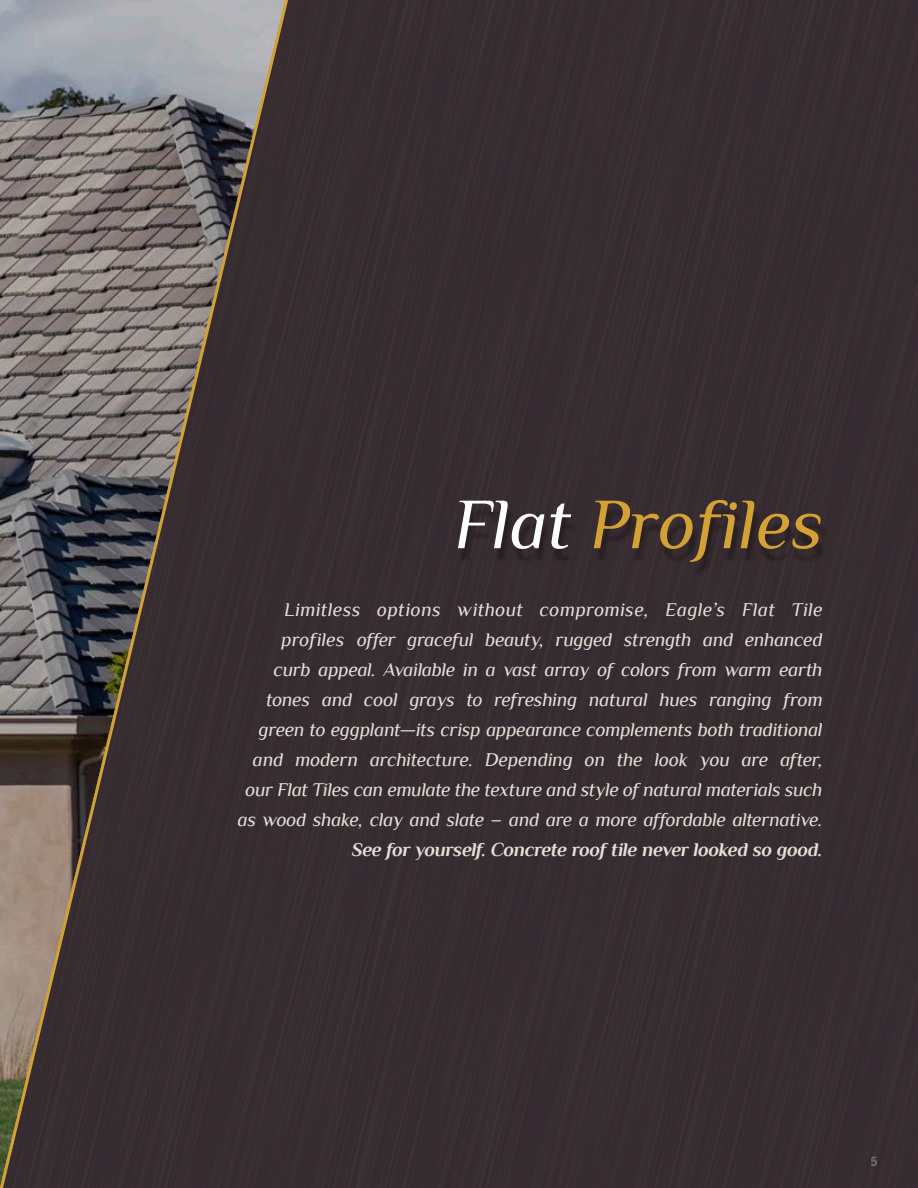
<style>
.page{position:relative;width:918px;height:1188px;background:#fff}
.page>*{position:absolute;margin:0;border:0;box-sizing:border-box;transform-origin:0 0}
.t1{font:italic 72px "Philosopher";color:#d3a134}
.t2{font:italic 19.5px/30px "Philosopher";letter-spacing:-.02em;color:#e4dfd7;text-align:right}
.t3{font:italic 700 19.5px "Philosopher";letter-spacing:-.02em;color:#e4dfd7}
.t4{font:12px "Open Sans";color:#727273}
.s1{color:#fff}
</style>
<div class="page">
<div style="left:300px;top:0;width:618px;height:1188px;background:#372d31"></div>
<div style="left:458px;top:507px;width:369px;height:68px;background:#0e0602;opacity:.35"></div>
<svg style="left:0;top:0;width:300px;height:1188px"></svg>
<h1 class="t1" style="left:454px;top:487px;width:371px"><span class="s1">Flat</span> Profiles</h1>
<p class="t2" style="left:238px;top:595px;width:587px">Limitless options without compromise, Eagle’s Flat Tile profiles offer graceful beauty, rugged strength and enhanced<br>curb appeal. Available in a vast array of colors from warm earth tones and cool grays to refreshing natural hues ranging from green to eggplant—its crisp appearance complements both traditional and modern architecture. Depending on the look you are after, our Flat Tiles can emulate the texture and style of natural materials such as wood shake, clay and slate – and are a more affordable alternative.</p>
<p class="t3" style="left:352px;top:839px;width:472px">See for yourself. Concrete roof tile never looked so good.</p>
<p class="t4" style="left:871px;top:1153px;width:8px">5</p>
</div>
